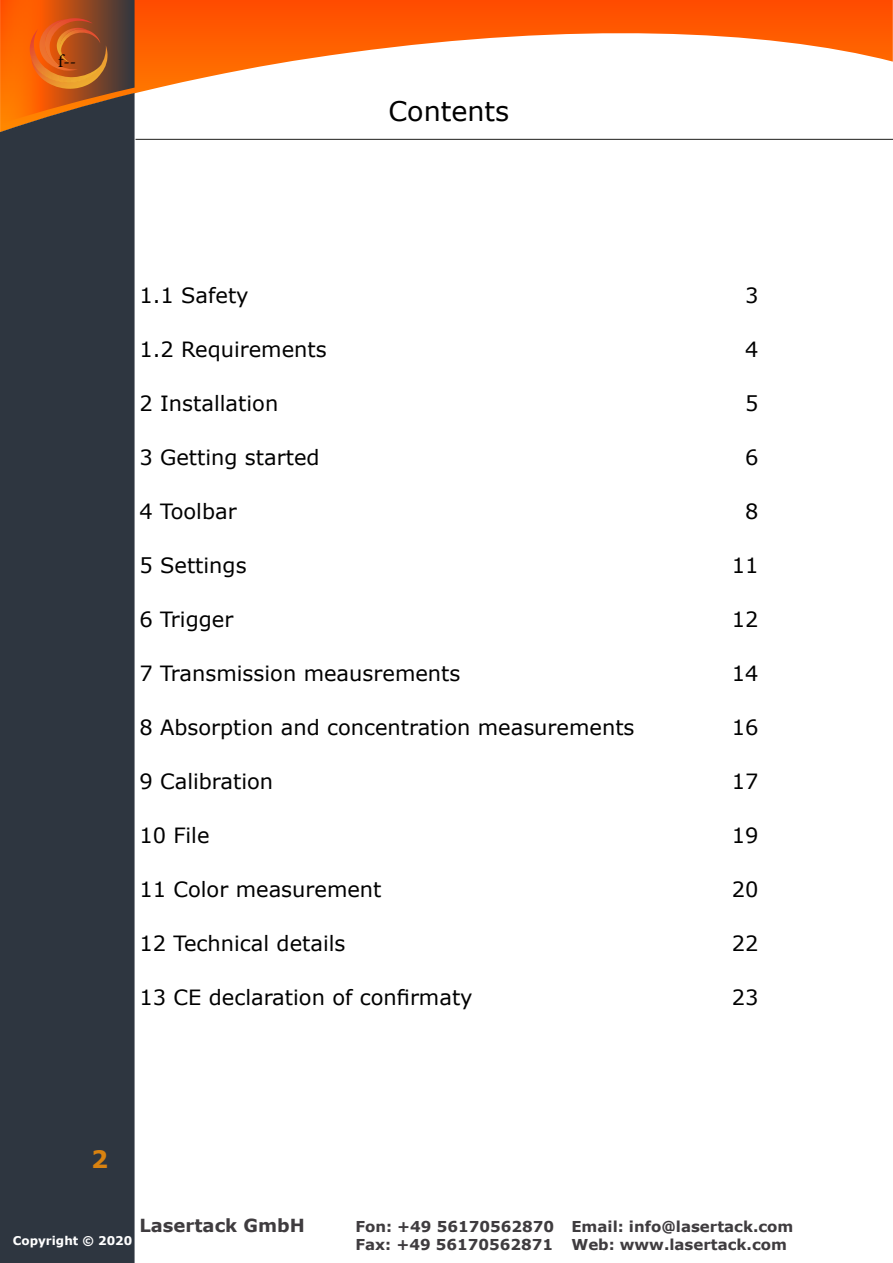
<style>
.page{position:relative;width:893px;height:1263px;background:#fff}
.page>*{position:absolute;margin:0;border:0;box-sizing:border-box;transform-origin:0 0}
.t1{font:27px "Verdana";color:#000}
.t2{font:700 24px "Verdana";color:#d88210}
.t3{font:21px "Verdana";color:#000}
.t4{font:700 18px "Verdana";color:#3f3c3f}
.t5{font:18px "Minion Pro";color:#000}
.t6{font:700 15px/18px "Verdana";color:#3f3c3f}
.t7{font:700 12px "Verdana";color:#fff}
</style>
<div class="page">
<svg style="left:135px;top:0;width:758px;height:94px"></svg>
<svg style="left:0;top:0;width:135px;height:93px;background:#af5118"></svg>
<div style="left:0;top:93px;width:135px;height:1170px;background:#2e3640"></div>
<img style="left:31px;top:45px;width:77px;height:44px">
<img style="left:30px;top:29px;width:72px;height:54px">
<img style="left:39px;top:20px;width:39px;height:51px">
<img style="left:45px;top:18px;width:48px;height:49px">
<img style="left:57px;top:27px;width:31px;height:35px">
<img style="left:60px;top:29px;width:40px;height:25px">
<hr style="left:136px;top:139px;width:757px;height:1px;background:#1d1d1b">
<p class="t5" style="left:58px;top:49px;width:20px">f--</p>
<p class="t1" style="left:388px;top:93px;width:122px">Contents</p>
<p class="t3" style="left:139px;top:281px;width:111px">1.1 Safety</p>
<p class="t3" style="left:745px;top:281px;width:15px">3</p>
<p class="t3" style="left:139px;top:335px;width:189px">1.2 Requirements</p>
<p class="t3" style="left:745px;top:335px;width:15px">4</p>
<p class="t3" style="left:139px;top:389px;width:140px">2 Installation</p>
<p class="t3" style="left:745px;top:389px;width:15px">5</p>
<p class="t3" style="left:139px;top:443px;width:182px">3 Getting started</p>
<p class="t3" style="left:745px;top:443px;width:15px">6</p>
<p class="t3" style="left:139px;top:497px;width:99px">4 Toolbar</p>
<p class="t3" style="left:745px;top:497px;width:15px">8</p>
<p class="t3" style="left:139px;top:551px;width:109px">5 Settings</p>
<p class="t3" style="left:732px;top:551px;width:28px">11</p>
<p class="t3" style="left:139px;top:605px;width:95px">6 Trigger</p>
<p class="t3" style="left:732px;top:605px;width:28px">12</p>
<p class="t3" style="left:139px;top:659px;width:323px">7 Transmission meausrements</p>
<p class="t3" style="left:732px;top:659px;width:28px">14</p>
<p class="t3" style="left:139px;top:713px;width:497px">8 Absorption and concentration measurements</p>
<p class="t3" style="left:732px;top:713px;width:28px">16</p>
<p class="t3" style="left:139px;top:767px;width:135px">9 Calibration</p>
<p class="t3" style="left:732px;top:767px;width:28px">17</p>
<p class="t3" style="left:139px;top:821px;width:72px">10 File</p>
<p class="t3" style="left:732px;top:821px;width:28px">19</p>
<p class="t3" style="left:139px;top:875px;width:244px">11 Color measurement</p>
<p class="t3" style="left:732px;top:875px;width:28px">20</p>
<p class="t3" style="left:139px;top:929px;width:208px">12 Technical details</p>
<p class="t3" style="left:732px;top:929px;width:28px">22</p>
<p class="t3" style="left:139px;top:983px;width:335px">13 CE declaration of confirmaty</p>
<p class="t3" style="left:732px;top:983px;width:28px">23</p>
<p class="t2" style="left:91px;top:1142px;width:19px">2</p>
<p class="t7" style="left:13px;top:1232px;width:121px">Copyright © 2020</p>
<p class="t4" style="left:139px;top:1212px;width:167px">Lasertack GmbH</p>
<p class="t6" style="left:355px;top:1217px;width:440px">Fon: +49 56170562870 Email: info@lasertack.com<br>Fax: +49 56170562871 Web: www.lasertack.com</p>
</div>
